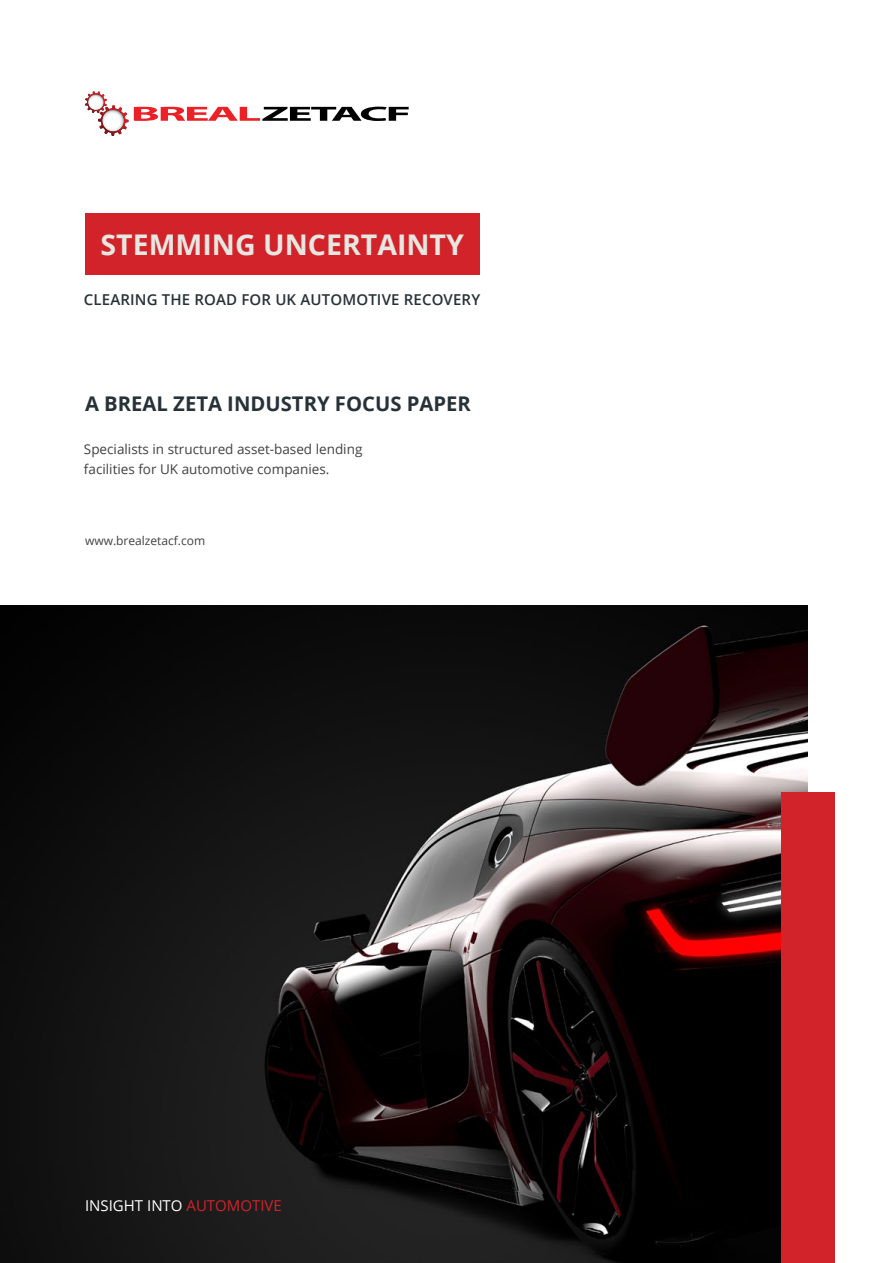
<style>
.page{position:relative;width:893px;height:1263px;background:#fff}
.page>*{position:absolute;margin:0;border:0;box-sizing:border-box;transform-origin:0 0}
.t1{font:700 28.5px "Open Sans";color:#e7e7e2}
.t2{font:700 20.25px "Open Sans";color:#273238}
.t3{font:600 15px "Open Sans";letter-spacing:.01em;color:#273238}
.t4{font:15px "Open Sans";color:#fff}
.t5{font:13.5px/19.5px "Open Sans";color:#414042}
.t6{font:12px "Open Sans";color:#414042}
.s1{color:#d2232a}
</style>
<div class="page">
<div style="left:85px;top:213px;width:394px;height:62px;background:#d2232a"></div>
<img style="left:0;top:606px;width:808px;height:657px">
<div style="left:781px;top:792px;width:54px;height:471px;background:#d2232a"></div>
<svg style="left:85px;top:91px;width:324px;height:45px"></svg>
<h1 class="t1" style="left:101px;top:224px;width:365px">STEMMING UNCERTAINTY</h1>
<p class="t3" style="left:84px;top:290px;width:398px">CLEARING THE ROAD FOR UK AUTOMOTIVE RECOVERY</p>
<h2 class="t2" style="left:85px;top:389px;width:387px">A BREAL ZETA INDUSTRY FOCUS PAPER</h2>
<p class="t5" style="left:84px;top:439px;width:280px">Specialists in structured asset-based lending facilities for UK automotive companies.</p>
<p class="t6" style="left:85px;top:532px;width:122px">www.brealzetacf.com</p>
<p class="t4" style="left:85px;top:1195px;width:198px">INSIGHT INTO <span class="s1">AUTOMOTIVE</span></p>
</div>
